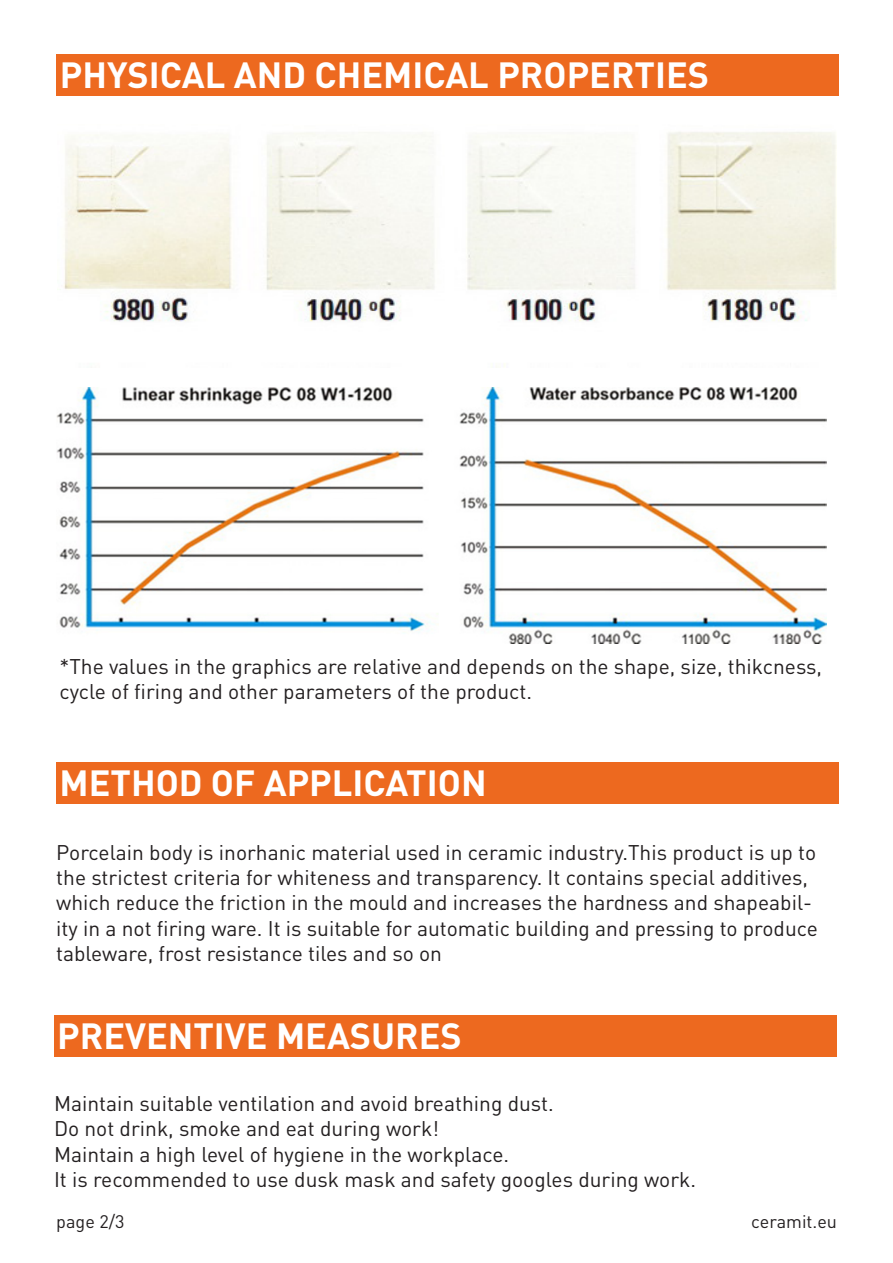
<style>
.page{position:relative;width:893px;height:1263px;background:#fff}
.page>*{position:absolute;margin:0;border:0;box-sizing:border-box;transform-origin:0 0}
.t1{font:700 36px "DIN Pro";color:#fff}
.t2{font:21px/25.2px "DIN Pro";color:#231f20}
.t3{font:18px "DIN Pro";color:#231f20}
</style>
<div class="page">
<div style="left:56px;top:762px;width:783px;height:41px;background:#ed691f"></div>
<div style="left:57px;top:54px;width:782px;height:41px;background:#ed691f"></div>
<div style="left:54px;top:1015px;width:782px;height:42px;background:#ed691f"></div>
<img style="left:64px;top:132px;width:772px;height:235px">
<img style="left:56px;top:387px;width:770px;height:256px">
<p class="t1" style="left:60px;top:50px;width:651px">PHYSICAL AND CHEMICAL PROPERTIES</p>
<p class="t2" style="left:59px;top:653px;width:764px">*The values in the graphics are relative and depends on the shape, size, thikcness, cycle of firing and other parameters of the product.</p>
<p class="t1" style="left:59px;top:758px;width:429px">METHOD OF APPLICATION</p>
<p class="t2" style="left:56px;top:839px;width:763px">Porcelain body is inorhanic material used in ceramic industry.This product is up to the strictest criteria for whiteness and transparency. It contains special additives, which reduce the friction in the mould and increases the hardness and shapeabil&shy;ity in a not firing ware. It is suitable for automatic building and pressing to produce tableware, frost resistance tiles and so on</p>
<p class="t1" style="left:57px;top:1012px;width:406px">PREVENTIVE MEASURES</p>
<p class="t2" style="left:54px;top:1090px;width:501px">Maintain suitable ventilation and avoid breathing dust.</p>
<p class="t2" style="left:54px;top:1115px;width:386px">Do not drink, smoke and eat during work!</p>
<p class="t2" style="left:54px;top:1140px;width:457px">Maintain a high level of hygiene in the workplace.</p>
<p class="t2" style="left:54px;top:1166px;width:644px">It is recommended to use dusk mask and safety googles during work.</p>
<p class="t3" style="left:56px;top:1209px;width:70px">page 2/3</p>
<p class="t3" style="left:751px;top:1209px;width:87px">ceramit.eu</p>
</div>
